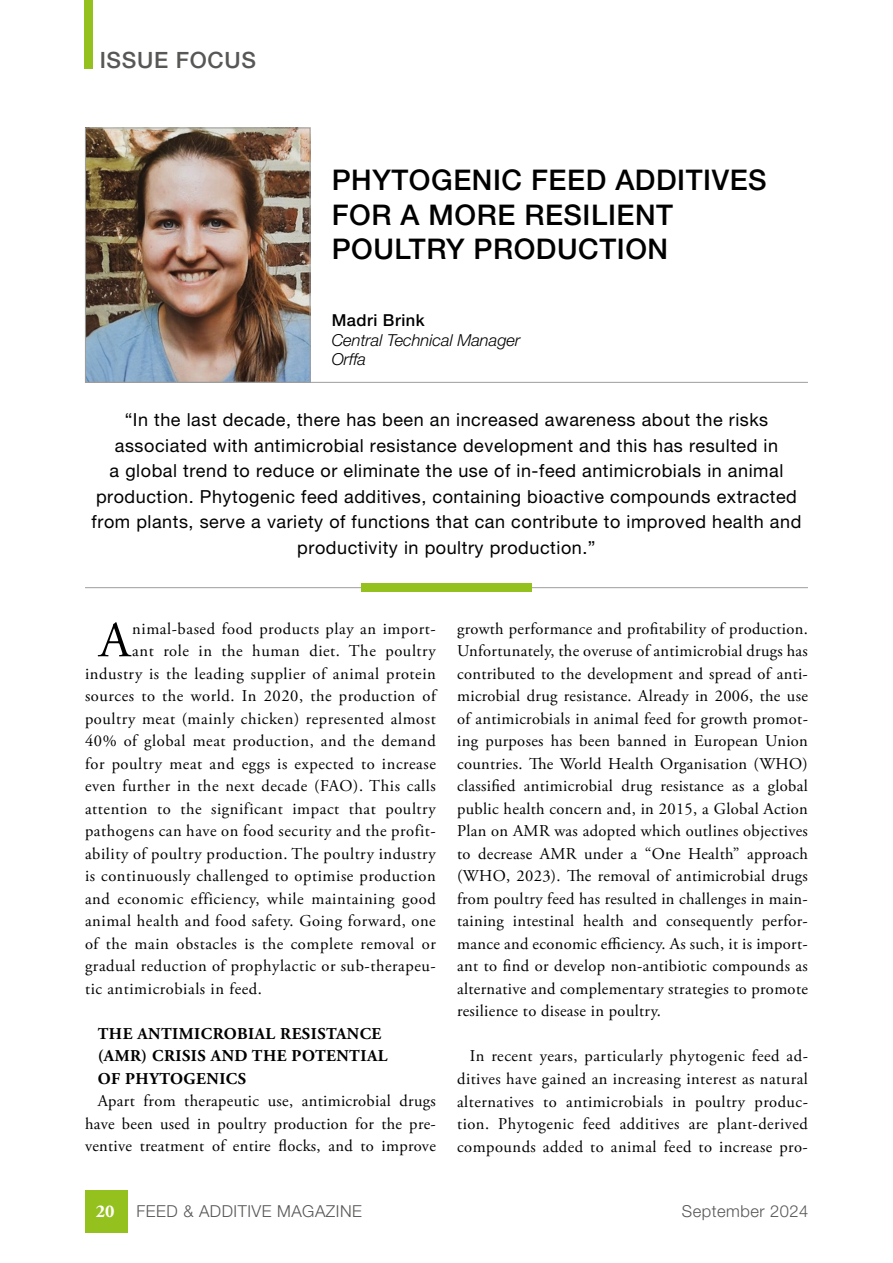
<style>
.page{position:relative;width:893px;height:1263px;background:#fff}
.page>*{position:absolute;margin:0;border:0;box-sizing:border-box;transform-origin:0 0}
.t1{font:50.4px "Adobe Garamond Pro";color:#000}
.t2{font:500 28.5px/34.5px "Helvetica Neue LT Pro";letter-spacing:.02em;color:#000}
.t3{font:500 22.5px "Helvetica Neue LT Pro";letter-spacing:.03em;color:#575756}
.t4{font:18px/25.5px "Helvetica Neue LT Pro";letter-spacing:.03em;color:#000;text-align:center}
.t5{font:16.5px/22.5px "Adobe Garamond Pro";letter-spacing:.035em;color:#000;text-align:justify}
.t6{font:700 16.5px/22.5px "Adobe Garamond Pro";letter-spacing:.03em;color:#000}
.t7{font:300 16.5px "Helvetica Neue LT Pro";letter-spacing:.03em;color:#575756}
.t8{font:italic 300 16.5px/19.5px "Helvetica Neue LT Pro";color:#000}
.t9{font:500 16.5px "Helvetica Neue LT Pro";letter-spacing:.03em;color:#000}
.s1{font-family:"Adobe Garamond Pro";font-weight:700;font-size:18px;color:#fff}
</style>
<div class="page">
<div style="left:85px;top:0;width:8px;height:69px;background:#95c11f"></div>
<div style="left:85px;top:1191px;width:43px;height:42px;background:#95c11f"></div>
<hr style="left:85px;top:587px;width:723px;height:1px;background:#9d9d9c">
<div style="left:361px;top:583px;width:170px;height:9px;background:#95c11f"></div>
<img style="left:87px;top:130px;width:221px;height:251px">
<div style="left:85px;top:128px;width:225px;height:255px;border:1px solid #9d9d9c"></div>
<hr style="left:85px;top:382px;width:723px;height:1px;background:#9d9d9c">
<h3 class="t3" style="left:100px;top:47px;width:158px">ISSUE FOCUS</h3>
<h2 class="t2" style="left:332px;top:163px;width:436px">PHYTOGENIC FEED ADDITIVES<br>FOR A MORE RESILIENT<br>POULTRY PRODUCTION</h2>
<p class="t9" style="left:332px;top:311px;width:94px">Madri Brink</p>
<p class="t8" style="left:332px;top:330px;width:190px">Central Technical Manager<br>Orffa</p>
<p class="t4" style="left:92px;top:407px;width:711px">“In the last decade, there has been an increased awareness about the risks associated with antimicrobial resistance development and this has resulted in<br>a global trend to reduce or eliminate the use of in-feed antimicrobials in animal production. Phytogenic feed additives, containing bioactive compounds extracted from plants, serve a variety of functions that can contribute to improved health and productivity in poultry production.”</p>
<h1 class="t1" style="left:99px;top:610px;width:33px">A</h1>
<p class="t5" style="left:132px;top:618px;width:305px">nimal-based food products play an import-</p>
<p class="t5" style="left:132px;top:640px;width:305px">ant role in the human diet. The poultry</p>
<p class="t5" style="left:85px;top:663px;width:352px">industry is the leading supplier of animal protein</p>
<p class="t5" style="left:85px;top:685px;width:352px">sources to the world. In 2020, the production of</p>
<p class="t5" style="left:85px;top:708px;width:352px">poultry meat (mainly chicken) represented almost</p>
<p class="t5" style="left:85px;top:730px;width:352px">40% of global meat production, and the demand</p>
<p class="t5" style="left:85px;top:753px;width:352px">for poultry meat and eggs is expected to increase</p>
<p class="t5" style="left:85px;top:775px;width:352px">even further in the next decade (FAO). This calls</p>
<p class="t5" style="left:85px;top:798px;width:352px">attention to the significant impact that poultry</p>
<p class="t5" style="left:85px;top:820px;width:352px">pathogens can have on food security and the profit-</p>
<p class="t5" style="left:85px;top:843px;width:352px">ability of poultry production. The poultry industry</p>
<p class="t5" style="left:85px;top:865px;width:352px">is continuously challenged to optimise production</p>
<p class="t5" style="left:85px;top:888px;width:352px">and economic efficiency, while maintaining good</p>
<p class="t5" style="left:85px;top:910px;width:352px">animal health and food safety. Going forward, one</p>
<p class="t5" style="left:85px;top:933px;width:352px">of the main obstacles is the complete removal or</p>
<p class="t5" style="left:85px;top:955px;width:352px">gradual reduction of prophylactic or sub-therapeu-</p>
<p class="t5" style="left:85px;top:978px;width:178px">tic antimicrobials in feed.</p>
<p class="t6" style="left:98px;top:1023px;width:291px">THE ANTIMICROBIAL RESISTANCE (AMR) CRISIS AND THE POTENTIAL<br>OF PHYTOGENICS</p>
<p class="t5" style="left:85px;top:1090px;width:352px;text-indent:13px">Apart from therapeutic use, antimicrobial drugs have been used in poultry production for the pre&shy;ventive treatment of entire flocks, and to improve</p>
<p class="t5" style="left:457px;top:618px;width:352px">growth performance and profitability of production.<br>Unfortunately, the overuse of antimicrobial drugs has contributed to the development and spread of anti&shy;microbial drug resistance. Already in 2006, the use of antimicrobials in animal feed for growth promot&shy;ing purposes has been banned in European Union countries. The World Health Organisation (WHO) classified antimicrobial drug resistance as a global public health concern and, in 2015, a Global Action Plan on AMR was adopted which outlines objectives to decrease AMR under a “One Health” approach (WHO, 2023). The removal of antimicrobial drugs from poultry feed has resulted in challenges in main&shy;taining intestinal health and consequently perfor&shy;mance and economic efficiency. As such, it is import&shy;ant to find or develop non-antibiotic compounds as alternative and complementary strategies to promote resilience to disease in poultry.</p>
<p class="t5" style="left:457px;top:1045px;width:352px;text-indent:13px">In recent years, particularly phytogenic feed ad&shy;ditives have gained an increasing interest as natural alternatives to antimicrobials in poultry produc&shy;tion. Phytogenic feed additives are plant-derived compounds added to animal feed to increase pro-</p>
<p class="t7" style="left:96px;top:1201px;width:267px"><span class="s1">20</span> FEED &amp; ADDITIVE MAGAZINE</p>
<p class="t7" style="left:682px;top:1201px;width:128px">September 2024</p>
</div>
